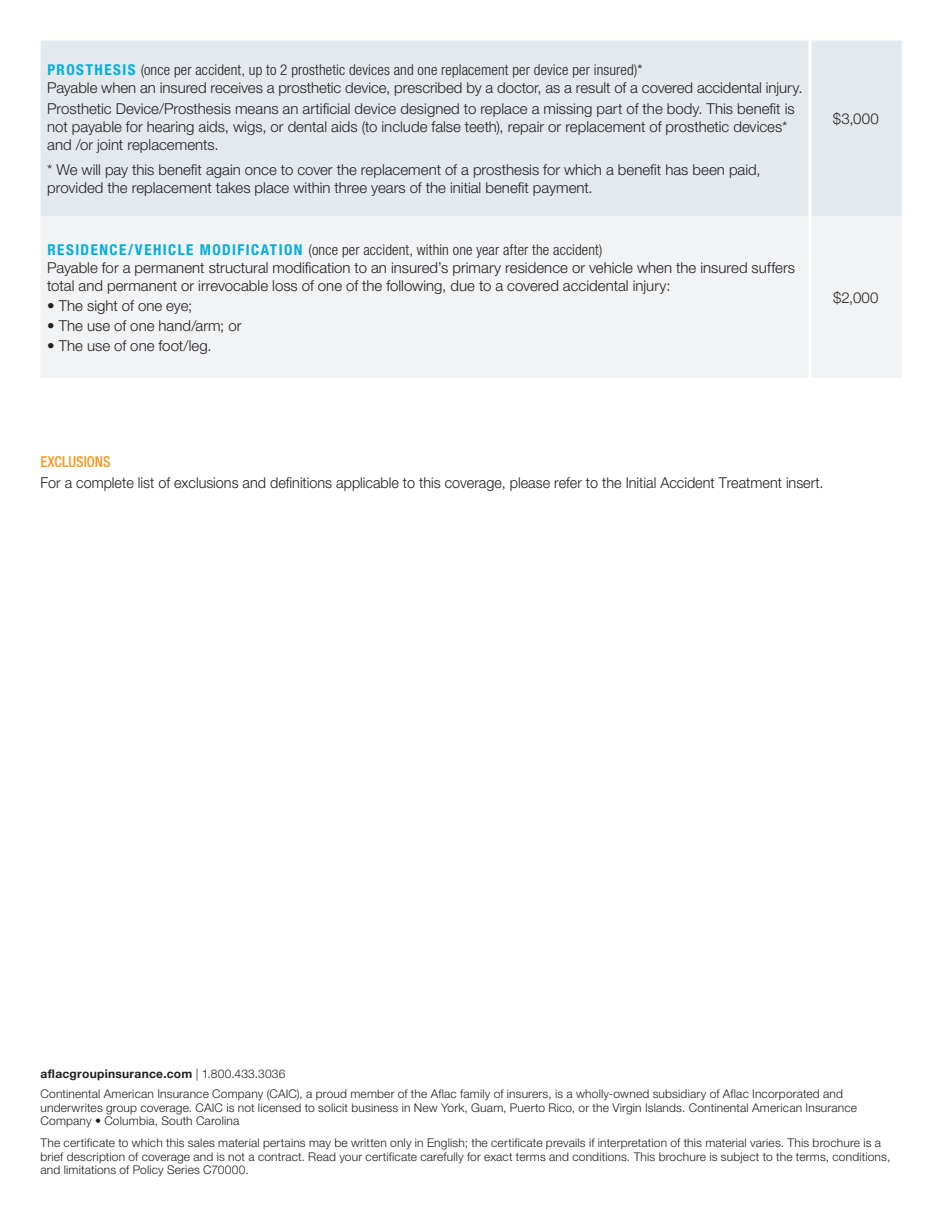
<style>
.page{position:relative;width:945px;height:1215px;background:#fff}
.page>*{position:absolute;margin:0;border:0;box-sizing:border-box;transform-origin:0 0}
.t1{font:300 15px/18px "Helvetica Neue CELT";color:#231f20}
.t2{font:300 condensed 15px "Helvetica Neue LTCE";letter-spacing:.01em;color:#231f20}
.t3{font:300 15px "Helvetica Neue CELT";color:#231f20;scale:.96 1}
.t4{font:500 condensed 15px "Helvetica Neue LTCE";color:#f7971d;scale:.96 1}
.t5{font:300 12px/13.5px "Helvetica Neue CELT";letter-spacing:.015em;color:#231f20}
.t6{font:700 12px "Helvetica Neue";letter-spacing:.025em;color:#231f20}
.s1{font-weight:700;color:#00aedc}
.s2{font-family:"Helvetica Neue CELT";font-weight:300}
</style>
<div class="page">
<div style="left:40px;top:40px;width:862px;height:176px;background:#e4e9ed"></div>
<div style="left:41px;top:216px;width:861px;height:162px;background:#f2f3f4"></div>
<hr style="left:808px;top:40px;width:4px;height:176px;background:#f6f7f8">
<hr style="left:808px;top:216px;width:4px;height:162px;background:#fff">
<p class="t2" style="left:47px;top:61px;width:597px"><span class="s1">PROSTHESIS</span> (once per accident, up to 2 prosthetic devices and one replacement per device per insured)*</p>
<p class="t1" style="left:47px;top:77px;width:757px;line-height:21.3px">Payable when an insured receives a prosthetic device, prescribed by a doctor, as a result of a covered accidental injury.<br>Prosthetic Device/Prosthesis means an artificial device designed to replace a missing part of the body. This benefit is</p>
<p class="t1" style="left:47px;top:118px;width:742px">not payable for hearing aids, wigs, or dental aids (to include false teeth), repair or replacement of prosthetic devices* and /or joint replacements.</p>
<p class="t1" style="left:47px;top:161px;width:715px">* We will pay this benefit again once to cover the replacement of a prosthesis for which a benefit has been paid, provided the replacement takes place within three years of the initial benefit payment.</p>
<p class="t2" style="left:47px;top:241px;width:557px"><span class="s1">RESIDENCE/VEHICLE MODIFICATION</span> (once per accident, within one year after the accident)</p>
<p class="t1" style="left:47px;top:258px;width:749px">Payable for a permanent structural modification to an insured’s primary residence or vehicle when the insured suffers total and permanent or irrevocable loss of one of the following, due to a covered accidental injury:</p>
<p class="t1" style="left:47px;top:297px;width:146px">• The sight of one eye;</p>
<p class="t1" style="left:47px;top:317px;width:196px">• The use of one hand/arm; or</p>
<p class="t1" style="left:47px;top:337px;width:166px">• The use of one foot/leg.</p>
<p class="t1" style="left:833px;top:110px;width:47px">$3,000</p>
<p class="t1" style="left:833px;top:289px;width:47px">$2,000</p>
<p class="t4" style="left:40px;top:453px;width:75px">EXCLUSIONS</p>
<p class="t3" style="left:40px;top:474px;width:817px">For a complete list of exclusions and definitions applicable to this coverage, please refer to the Initial Accident Treatment insert.</p>
<p class="t6" style="left:40px;top:1064px;width:246px">aflacgroupinsurance.com <span class="s2">| 1.800.433.3036</span></p>
<p class="t5" style="left:40px;top:1087px;width:818px">Continental American Insurance Company (CAIC), a proud member of the Aflac family of insurers, is a wholly-owned subsidiary of Aflac Incorporated and underwrites group coverage. CAIC is not licensed to solicit business in New York, Guam, Puerto Rico, or the Virgin Islands. Continental American Insurance<br>Company • Columbia, South Carolina</p>
<p class="t5" style="left:40px;top:1136px;width:851px">The certificate to which this sales material pertains may be written only in English; the certificate prevails if interpretation of this material varies. This brochure is a brief description of coverage and is not a contract. Read your certificate carefully for exact terms and conditions. This brochure is subject to the terms, conditions, and limitations of Policy Series C70000.</p>
</div>
